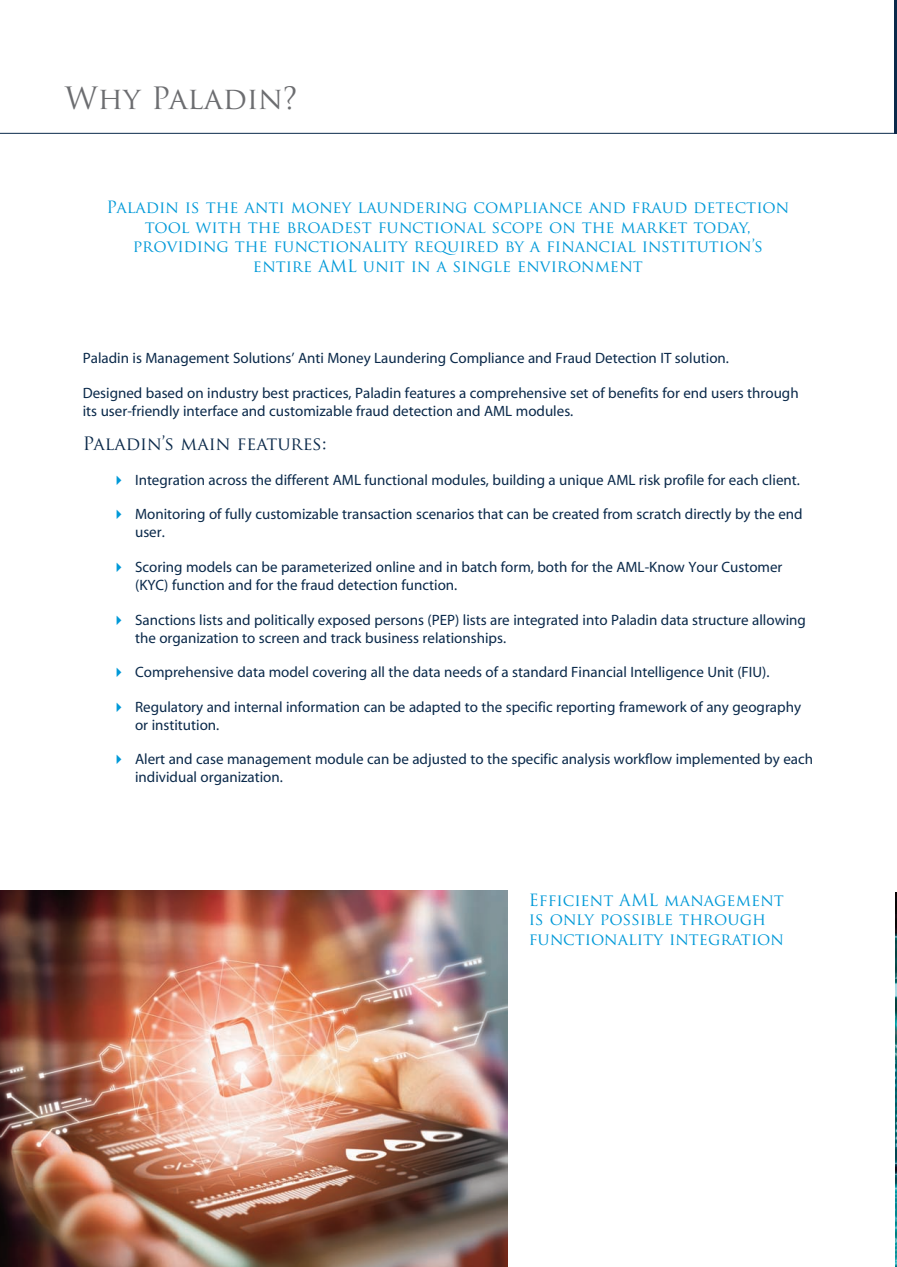
<style>
.page{position:relative;width:897px;height:1267px;background:#fff}
.page>*{position:absolute;margin:0;border:0;box-sizing:border-box;transform-origin:0 0}
.t1{font:30px "Trajan Pro";color:#6c6d70}
.t2{font:18px "Trajan Pro";color:#0a294a}
.t3{font:16.5px/19.5px "Trajan Pro";color:#0099d8;text-align:center}
.t4{font:15px/18px "Myriad";color:#0a294a}
.s1{color:#0099d8}
</style>
<div class="page">
<hr style="left:0;top:133px;width:895px;height:1px;background:#0a294a">
<hr style="left:895px;top:0;width:2px;height:134px;background:#0a294a">
<img style="left:895px;top:892px;width:2px;height:372px">
<img style="left:0;top:890px;width:507px;height:377px">
<h1 class="t1" style="left:65px;top:81px;width:234px">Why Paladin?</h1>
<p class="t3" style="left:107px;top:198px;width:684px">Paladin is the anti money laundering compliance and fraud detection tool with the broadest functional scope on the market today, providing the functionality required by a financial institution’s entire AML unit in a single environment</p>
<p class="t4" style="left:83px;top:350px;width:648px">Paladin is Management Solutions’ Anti Money Laundering Compliance and Fraud Detection IT solution.</p>
<p class="t4" style="left:83px;top:384px;width:717px">Designed based on industry best practices, Paladin features a comprehensive set of benefits for end users through its user-friendly interface and customizable fraud detection and AML modules.</p>
<p class="t2" style="left:83px;top:434px;width:245px">Paladin’s main features:</p>
<p class="t4" style="left:111px;top:471px;width:690px"><span class="s1">✔</span> Integration across the different AML functional modules, building a unique AML risk profile for each client.</p>
<p class="t4" style="left:135px;top:506px;width:669px;text-indent:-24px"><span class="s1">✔</span> Monitoring of fully customizable transaction scenarios that can be created from scratch directly by the end user.</p>
<p class="t4" style="left:135px;top:559px;width:649px;text-indent:-24px"><span class="s1">✔</span> Scoring models can be parameterized online and in batch form, both for the AML-Know Your Customer (KYC) function and for the fraud detection function.</p>
<p class="t4" style="left:135px;top:611px;width:672px;text-indent:-24px"><span class="s1">✔</span> Sanctions lists and politically exposed persons (PEP) lists are integrated into Paladin data structure allowing the organization to screen and track business relationships.</p>
<p class="t4" style="left:111px;top:664px;width:660px"><span class="s1">✔</span> Comprehensive data model covering all the data needs of a standard Financial Intelligence Unit (FIU).</p>
<p class="t4" style="left:135px;top:698px;width:667px;text-indent:-24px"><span class="s1">✔</span> Regulatory and internal information can be adapted to the specific reporting framework of any geography or institution.</p>
<p class="t4" style="left:135px;top:751px;width:679px;text-indent:-24px"><span class="s1">✔</span> Alert and case management module can be adjusted to the specific analysis workflow implemented by each individual organization.</p>
<p class="t3" style="left:529px;top:890px;width:257px;text-align:left">Efficient AML management is only possible through functionality integration</p>
</div>
